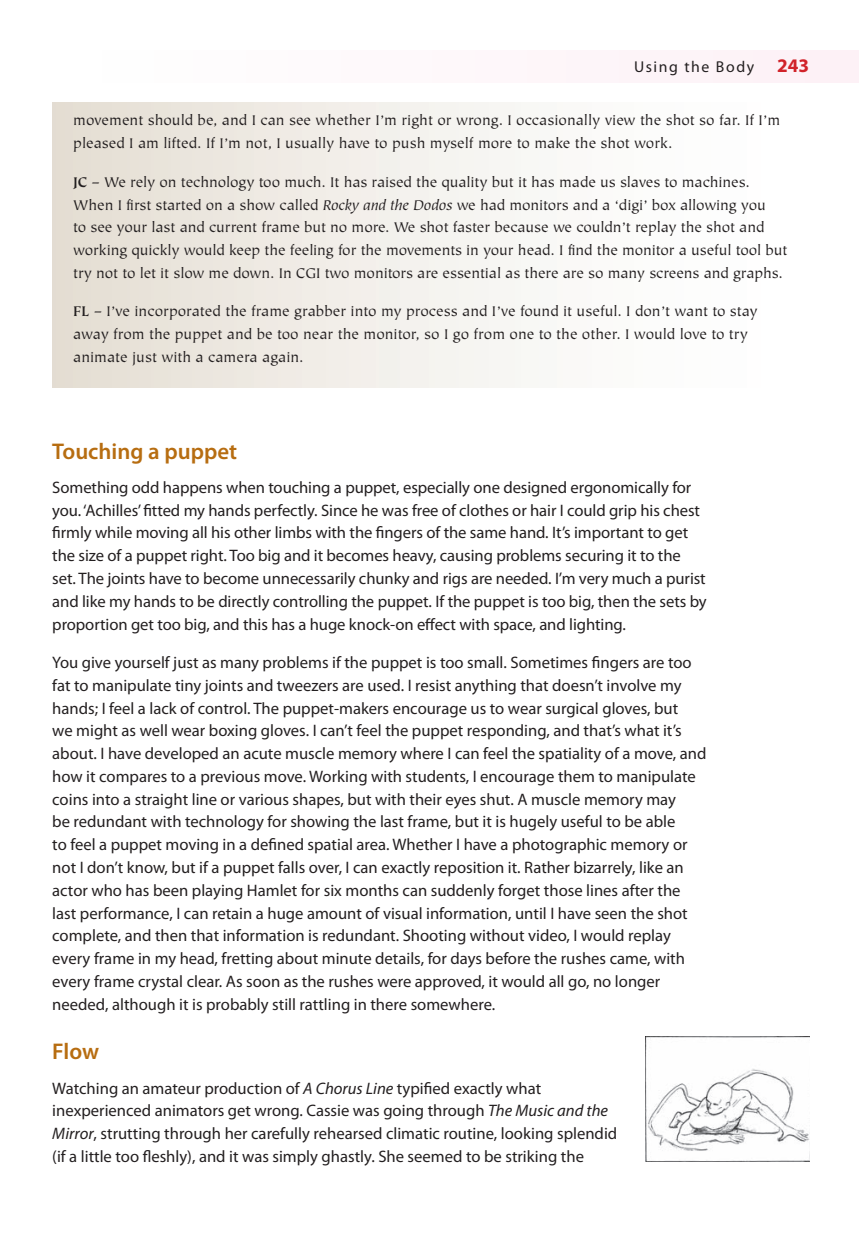
<style>
.page{position:relative;width:859px;height:1246px;background:#fff}
.page>*{position:absolute;margin:0;border:0;box-sizing:border-box;transform-origin:0 0}
.t1{font:600 22.75px "Myriad Pro";color:#b76d11}
.t2{font:16.62px/22.8px "Myriad Pro";color:#231f20}
.t3{font:15.75px/22.8px "Tiepolo";letter-spacing:-.005em;color:#231f20}
.t4{font:15.75px "Myriad Pro";letter-spacing:.1em;color:#231f20}
.s1{font-weight:700;font-size:19.25px;color:#d1232a}
.s2{font-weight:700}
.s3{font-style:italic}
</style>
<div class="page">
<div style="left:52px;top:50px;width:806px;height:32px;background:#fef8fa"></div>
<div style="left:52px;top:102px;width:756px;height:286px;background:linear-gradient(to right,#e6dfd5,#fff)"></div>
<img style="left:645px;top:1036px;width:164px;height:125px">
<p class="t4" style="left:633px;top:60px;width:177px">Using the Body <span class="s1">243</span></p>
<p class="t3" style="left:73px;top:110px;width:708px">movement should be, and I can see whether I’m right or wrong. I occasionally view the shot so far. If I’m pleased I am lifted. If I’m not, I usually have to push myself more to make the shot work.</p>
<p class="t3" style="left:73px;top:172px;width:715px"><span class="s2">JC</span> – We rely on technology too much. It has raised the quality but it has made us slaves to machines.<br>When I first started on a show called <span class="s3">Rocky and the Dodos</span> we had monitors and a ‘digi’ box allowing you<br>to see your last and current frame but no more. We shot faster because we couldn’t replay the shot and working quickly would keep the feeling for the movements in your head. I find the monitor a useful tool but try not to let it slow me down. In CGI two monitors are essential as there are so many screens and graphs.</p>
<p class="t3" style="left:73px;top:301px;width:685px"><span class="s2">FL</span> – I’ve incorporated the frame grabber into my process and I’ve found it useful. I don’t want to stay away from the puppet and be too near the monitor, so I go from one to the other. I would love to try animate just with a camera again.</p>
<h1 class="t1" style="left:52px;top:442px;width:186px">Touching a puppet</h1>
<p class="t2" style="left:52px;top:477px;width:655px">Something odd happens when touching a puppet, especially one designed ergonomically for you. ‘Achilles’ fitted my hands perfectly. Since he was free of clothes or hair I could grip his chest firmly while moving all his other limbs with the fingers of the same hand. It’s important to get the size of a puppet right. Too big and it becomes heavy, causing problems securing it to the set. The joints have to become unnecessarily chunky and rigs are needed. I’m very much a purist and like my hands to be directly controlling the puppet. If the puppet is too big, then the sets by proportion get too big, and this has a huge knock-on effect with space, and lighting.</p>
<p class="t2" style="left:52px;top:652px;width:655px">You give yourself just as many problems if the puppet is too small. Sometimes fingers are too fat to manipulate tiny joints and tweezers are used. I resist anything that doesn’t involve my hands; I feel a lack of control. The puppet-makers encourage us to wear surgical gloves, but<br>we might as well wear boxing gloves. I can’t feel the puppet responding, and that’s what it’s about. I have developed an acute muscle memory where I can feel the spatiality of a move, and how it compares to a previous move. Working with students, I encourage them to manipulate coins into a straight line or various shapes, but with their eyes shut. A muscle memory may<br>be redundant with technology for showing the last frame, but it is hugely useful to be able<br>to feel a puppet moving in a defined spatial area. Whether I have a photographic memory or not I don’t know, but if a puppet falls over, I can exactly reposition it. Rather bizarrely, like an actor who has been playing Hamlet for six months can suddenly forget those lines after the last performance, I can retain a huge amount of visual information, until I have seen the shot complete, and then that information is redundant. Shooting without video, I would replay every frame in my head, fretting about minute details, for days before the rushes came, with every frame crystal clear. As soon as the rushes were approved, it would all go, no longer needed, although it is probably still rattling in there somewhere.</p>
<h1 class="t1" style="left:52px;top:1042px;width:48px">Flow</h1>
<p class="t2" style="left:52px;top:1077px;width:566px">Watching an amateur production of <span class="s3">A Chorus Line</span> typified exactly what inexperienced animators get wrong. Cassie was going through <span class="s3">The Music and the Mirror</span>, strutting through her carefully rehearsed climatic routine, looking splendid (if a little too fleshly), and it was simply ghastly. She seemed to be striking the</p>
</div>
